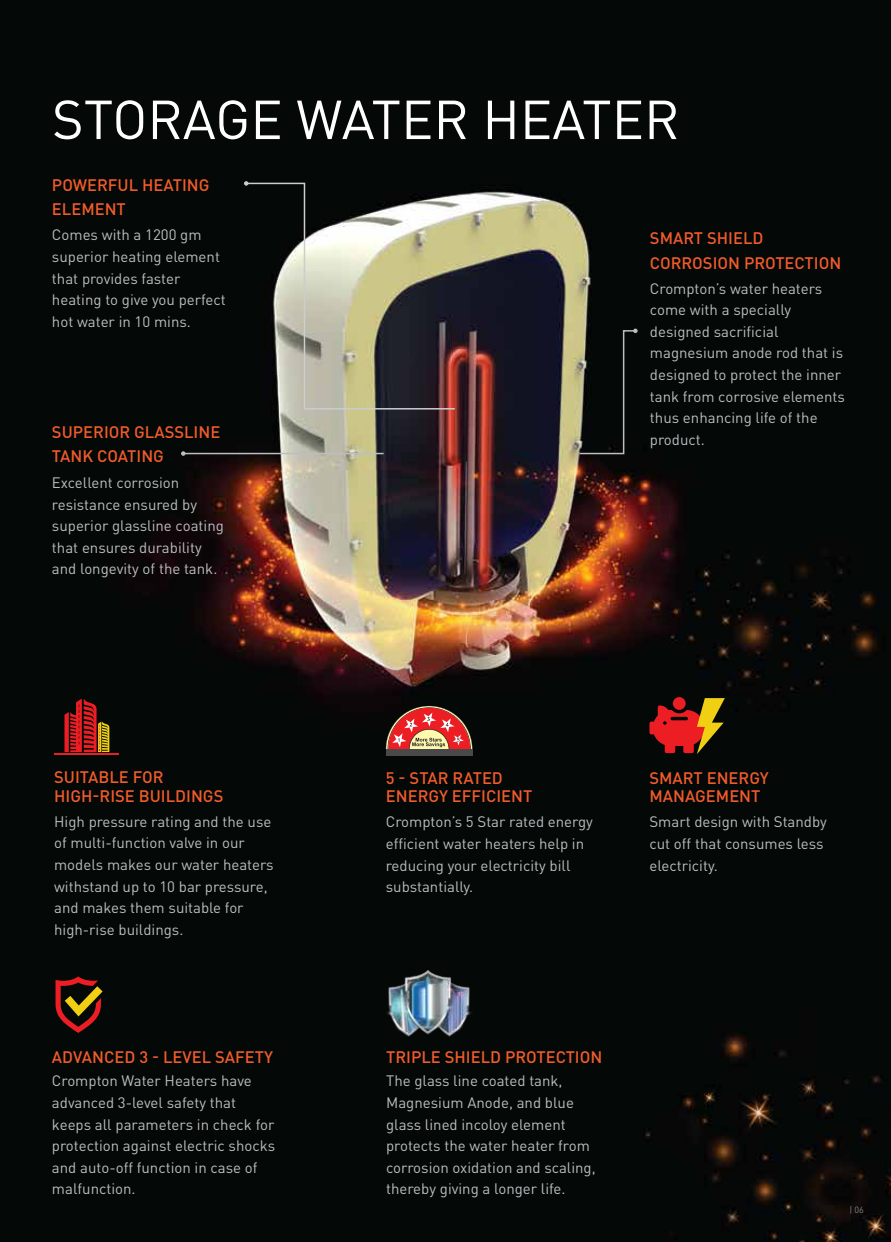
<style>
.page{position:relative;width:891px;height:1242px;background:#fff}
.page>*{position:absolute;margin:0;border:0;box-sizing:border-box;transform-origin:0 0}
.t1{font:54px "DIN Pro";color:#fff}
.t2{font:500 16.5px/24.6px "DIN Pro";color:#f15b2b}
.t3{font:15px/21.6px "DIN Pro";color:#bbbdbf}
.t4{font:9px "DIN Pro";color:#808285}
</style>
<div class="page">
<img style="left:0;top:0;width:891px;height:1242px">
<svg style="left:578px;top:329px;width:60px;height:126px;background:#1b1e1a"></svg>
<div style="left:386px;top:749px;width:86px;height:6px;background:#49494b"></div>
<svg style="left:386px;top:706px;width:86px;height:43px;background:#b35147"></svg>
<svg style="left:56px;top:976px;width:47px;height:57px;background:#5c270f"></svg>
<svg style="left:245px;top:182px;width:211px;height:228px;background:#757366"></svg>
<svg style="left:244px;top:181px;width:4px;height:5px"></svg>
<hr style="left:183px;top:453px;width:201px;height:1px;background:#bcbec0">
<svg style="left:181px;top:451px;width:5px;height:5px"></svg>
<img style="left:386px;top:970px;width:86px;height:70px">
<svg style="left:64px;top:699px;width:45px;height:53px;background:#842415"></svg>
<hr style="left:54px;top:753px;width:64px;height:2px;background:#ed1d24">
<svg style="left:650px;top:698px;width:75px;height:56px;background:#903315"></svg>
<h1 class="t1" style="left:52px;top:83px;width:629px">STORAGE WATER HEATER</h1>
<p class="t2" style="left:52px;top:171px;width:159px">POWERFUL HEATING<br>ELEMENT</p>
<p class="t3" style="left:52px;top:224px;width:175px">Comes with a 1200 gm superior heating element that provides faster heating to give you perfect hot water in 10 mins.</p>
<p class="t2" style="left:52px;top:418px;width:170px">SUPERIOR GLASSLINE<br>TANK COATING</p>
<p class="t3" style="left:52px;top:471px;width:173px">Excellent corrosion resistance ensured by superior glassline coating that ensures durability and longevity of the tank.</p>
<p class="t2" style="left:54px;top:766px;width:171px;line-height:18.6px">SUITABLE FOR<br>HIGH-RISE BUILDINGS</p>
<p class="t3" style="left:54px;top:810px;width:221px">High pressure rating and the use of multi-function valve in our models makes our water heaters withstand up to 10 bar pressure, and makes them suitable for high-rise buildings.</p>
<p class="t2" style="left:52px;top:1043px;width:223px">ADVANCED 3 - LEVEL SAFETY</p>
<p class="t3" style="left:52px;top:1070px;width:225px">Crompton Water Heaters have advanced 3-level safety that keeps all parameters in check for protection against electric shocks and auto-off function in case of malfunction.</p>
<p class="t2" style="left:650px;top:224px;width:193px">SMART SHIELD<br>CORROSION PROTECTION</p>
<p class="t3" style="left:650px;top:277px;width:196px">Crompton’s water heaters come with a specially designed sacrificial magnesium anode rod that is designed to protect the inner tank from corrosive elements thus enhancing life of the product.</p>
<p class="t2" style="left:386px;top:767px;width:148px;line-height:18.6px">5 - STAR RATED<br>ENERGY EFFICIENT</p>
<p class="t3" style="left:386px;top:811px;width:209px">Crompton’s 5 Star rated energy efficient water heaters help in reducing your electricity bill substantially.</p>
<p class="t2" style="left:650px;top:767px;width:121px;line-height:18.6px">SMART ENERGY<br>MANAGEMENT</p>
<p class="t3" style="left:650px;top:811px;width:179px">Smart design with Standby cut off that consumes less electricity.</p>
<p class="t2" style="left:386px;top:1043px;width:218px">TRIPLE SHIELD PROTECTION</p>
<p class="t3" style="left:386px;top:1070px;width:211px">The glass line coated tank,<br>Magnesium Anode, and blue glass lined incoloy element protects the water heater from corrosion oxidation and scaling, thereby giving a longer life.</p>
<p class="t4" style="left:849px;top:1203px;width:16px">| 06</p>
</div>
